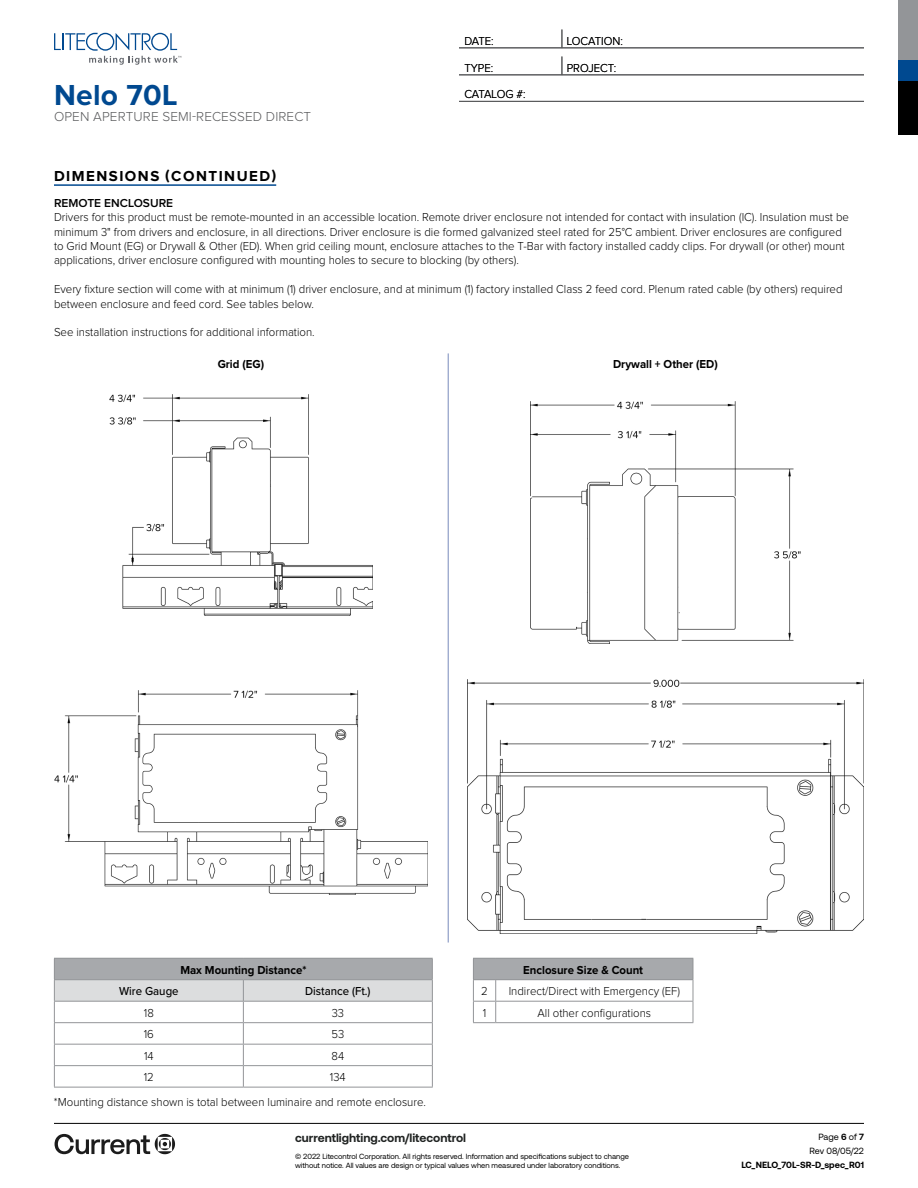
<style>
.page{position:relative;width:918px;height:1188px;background:#fff}
.page>*{position:absolute;margin:0;border:0;box-sizing:border-box;transform-origin:0 0}
.t1{font:700 30px "Proxima Nova";letter-spacing:.01em;color:#004990}
.t2{font:700 15px "Proxima Nova";letter-spacing:.1em;color:#000}
.t3{font:300 13.5px "Proxima Nova";letter-spacing:.01em;color:#58595b}
.t4{font:300 12px/14.4px "Proxima Nova";color:#000;scale:.95 1}
.t5{font:700 12px "Proxima Nova";color:#000;scale:.95 1}
.t6{font:700 12px "Aeonik";color:#202322}
.t7{font:500 12px "Proxima Nova";color:#000;scale:.95 1}
.t8{font:600 12px "Proxima Nova";color:#000}
.t9{font:300 12px "Proxima Nova";letter-spacing:-.02em;color:#000;scale:.95 1}
.t10{font:700 9px "Aeonik";color:#000}
.t11{font:9px/14.1px "Aeonik";letter-spacing:-.005em;color:#000;text-align:right}
.t12{font:7.5px/9.8px "Aeonik";color:#000}
.s1{font-weight:700}
</style>
<div class="page">
<hr style="left:54px;top:1123px;width:810px;height:1px;background:#000">
<svg style="left:55px;top:1134px;width:120px;height:20px"></svg>
<div style="left:898px;top:81px;width:20px;height:54px;background:#000"></div>
<div style="left:898px;top:0;width:20px;height:61px;background:#939598"></div>
<div style="left:898px;top:61px;width:20px;height:20px;background:#004990"></div>
<svg style="left:54px;top:33px;width:127px;height:32px"></svg>
<hr style="left:459px;top:48px;width:405px;height:1px;background:#58595b">
<svg style="left:562px;top:30px;width:1px;height:18px"></svg>
<hr style="left:459px;top:75px;width:405px;height:1px;background:#58595b">
<svg style="left:562px;top:57px;width:1px;height:18px"></svg>
<hr style="left:459px;top:101px;width:405px;height:1px;background:#58595b">
<hr style="left:54px;top:958px;width:189px;height:1px;background:#939598">
<hr style="left:243px;top:958px;width:190px;height:1px;background:#939598">
<svg style="left:54px;top:959px;width:379px;height:128px"></svg>
<hr style="left:54px;top:1087px;width:189px;height:1px;background:#939598">
<hr style="left:243px;top:1087px;width:190px;height:1px;background:#939598">
<div style="left:473px;top:958px;width:220px;height:22px;background:#a7a9ac"></div>
<hr style="left:496px;top:958px;width:197px;height:1px;background:#939598">
<hr style="left:496px;top:979px;width:197px;height:1px;background:#939598">
<hr style="left:496px;top:1001px;width:197px;height:1px;background:#939598">
<svg style="left:693px;top:959px;width:1px;height:63px"></svg>
<svg style="left:473px;top:958px;width:23px;height:65px"></svg>
<hr style="left:496px;top:1022px;width:197px;height:1px;background:#939598">
<hr style="left:448px;top:353px;width:1px;height:590px;background:#788bbc">
<img style="left:109px;top:394px;width:264px;height:221px">
<img style="left:54px;top:690px;width:374px;height:205px">
<img style="left:530px;top:401px;width:271px;height:242px">
<img style="left:467px;top:679px;width:397px;height:255px">
<hr style="left:54px;top:184px;width:222px;height:2px;background:#004990">
<h1 class="t1" style="left:54px;top:78px;width:125px">Nelo 70L</h1>
<p class="t3" style="left:54px;top:109px;width:259px">OPEN APERTURE SEMI-RECESSED DIRECT</p>
<p class="t2" style="left:54px;top:167px;width:224px">DIMENSIONS (CONTINUED)</p>
<p class="t4" style="left:464px;top:34px;width:32px">DATE:</p>
<p class="t4" style="left:567px;top:34px;width:61px">LOCATION:</p>
<p class="t4" style="left:464px;top:61px;width:32px">TYPE:</p>
<p class="t4" style="left:567px;top:61px;width:54px">PROJECT:</p>
<p class="t9" style="left:464px;top:88px;width:66px">CATALOG #:</p>
<p class="t8" style="left:54px;top:196px;width:121px">REMOTE ENCLOSURE</p>
<p class="t4" style="left:54px;top:210px;width:838px">Drivers for this product must be remote-mounted in an accessible location. Remote driver enclosure not intended for contact with insulation (IC). Insulation must be minimum 3" from drivers and enclosure, in all directions. Driver enclosure is die formed galvanized steel rated for 25°C ambient. Driver enclosures are configured to Grid Mount (EG) or Drywall &amp; Other (ED). When grid ceiling mount, enclosure attaches to the T-Bar with factory installed caddy clips. For drywall (or other) mount applications, driver enclosure configured with mounting holes to secure to blocking (by others).</p>
<p class="t4" style="left:54px;top:282px;width:832px">Every fixture section will come with at minimum (1) driver enclosure, and at minimum (1) factory installed Class 2 feed cord. Plenum rated cable (by others) required between enclosure and feed cord. See tables below.</p>
<p class="t4" style="left:54px;top:325px;width:276px">See installation instructions for additional information.</p>
<p class="t5" style="left:218px;top:358px;width:50px">Grid (EG)</p>
<p class="t5" style="left:613px;top:358px;width:112px">Drywall + Other (ED)</p>
<p class="t5" style="left:180px;top:963px;width:134px">Max Mounting Distance*</p>
<p class="t7" style="left:119px;top:982px;width:64px">Wire Gauge</p>
<p class="t7" style="left:305px;top:982px;width:70px">Distance (Ft.)</p>
<p class="t4" style="left:144px;top:1006px;width:12px">18</p>
<p class="t4" style="left:332px;top:1006px;width:15px">33</p>
<p class="t4" style="left:144px;top:1027px;width:12px">16</p>
<p class="t4" style="left:331px;top:1027px;width:15px">53</p>
<p class="t4" style="left:144px;top:1049px;width:12px">14</p>
<p class="t4" style="left:332px;top:1049px;width:15px">84</p>
<p class="t4" style="left:144px;top:1070px;width:12px">12</p>
<p class="t4" style="left:330px;top:1070px;width:18px">134</p>
<p class="t4" style="left:54px;top:1095px;width:393px">*Mounting distance shown is total between luminaire and remote enclosure.</p>
<p class="t5" style="left:523px;top:963px;width:128px">Enclosure Size &amp; Count</p>
<p class="t4" style="left:481px;top:984px;width:8px">2</p>
<p class="t4" style="left:509px;top:984px;width:182px">Indirect/Direct with Emergency (EF)</p>
<p class="t4" style="left:483px;top:1006px;width:5px">1</p>
<p class="t4" style="left:538px;top:1006px;width:121px">All other configurations</p>
<p class="t6" style="left:295px;top:1131px;width:173px">currentlighting.com/litecontrol</p>
<p class="t12" style="left:295px;top:1151px;width:335px">© 2022 Litecontrol Corporation. All rights reserved. Information and specifications subject to change without notice. All values are design or typical values when measured under laboratory conditions.</p>
<p class="t11" style="left:810px;top:1130px;width:56px">Page <span class="s1">6</span> of <span class="s1">7<br></span>Rev 08/05/22</p>
<p class="t10" style="left:742px;top:1160px;width:124px">LC_NELO_70L-SR-D_spec_R01</p>
</div>
